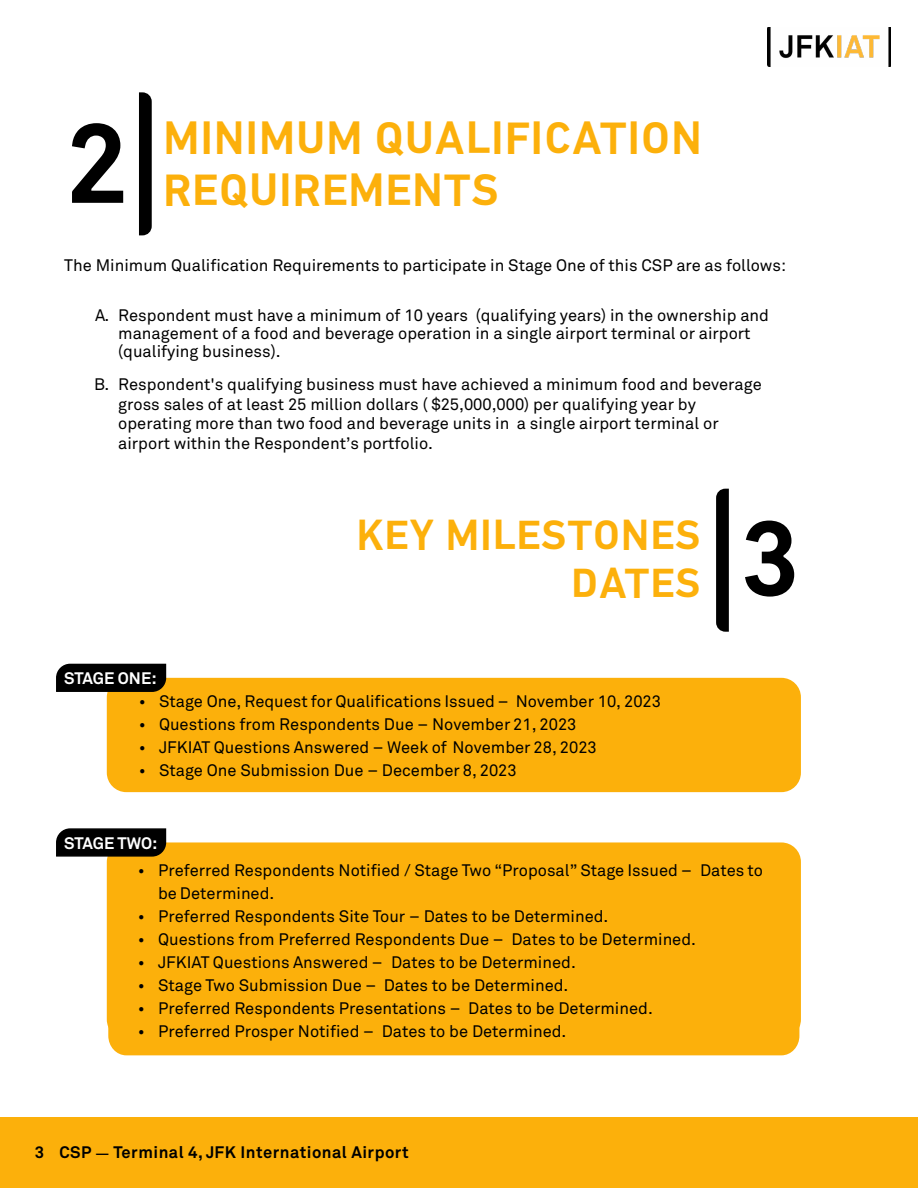
<style>
.page{position:relative;width:918px;height:1188px;background:#fff}
.page>*{position:absolute;margin:0;border:0;box-sizing:border-box;transform-origin:0 0}
.t1{font:112.5px "Terminal Four Filled";color:#000}
.t2{font:105px "Terminal Four Filled";color:#000}
.t3{font:43.5px/52.2px "Terminal Four Filled";color:#fcb00b}
.t4{font:40.5px/48.6px "Terminal Four Filled";color:#fcb00b;text-align:right}
.t5{font:16.5px/19.8px "Akkurat";color:#000}
.t6{font:700 16.5px "Akkurat";letter-spacing:.03em;color:#000}
.t7{font:700 16.5px "Akkurat";letter-spacing:-.01em;color:#fff}
.s1{font-size:12px}
</style>
<div class="page">
<div style="left:108px;top:844px;width:691px;height:211px;background:#fcb00b;border-radius:19px"></div>
<div style="left:107px;top:842px;width:694px;height:197px;border:3px solid #fcb00b;border-radius:18px"></div>
<div style="left:108px;top:679px;width:691px;height:112px;background:#fcb00b;border-radius:18px"></div>
<div style="left:107px;top:678px;width:694px;height:114px;border:3px solid #fcb00b;border-radius:18px"></div>
<svg style="left:56px;top:828px;width:111px;height:29px;background:#0f0d09"></svg>
<svg style="left:56px;top:663px;width:111px;height:30px;background:#17140e"></svg>
<div style="left:0;top:1117px;width:918px;height:71px;background:#fcb00b"></div>
<img style="left:767px;top:27px;width:124px;height:39px">
<svg style="left:716px;top:489px;width:12px;height:143px;background:#070707"></svg>
<svg style="left:139px;top:92px;width:13px;height:143px;background:#0a0a0a"></svg>
<h1 class="t1" style="left:64px;top:83px;width:64px">2</h1>
<h3 class="t3" style="left:163px;top:111px;width:541px">MINIMUM QUALIFICATION<br>REQUIREMENTS</h3>
<p class="t5" style="left:64px;top:256px;width:723px">The Minimum Qualification Requirements to participate in Stage One of this CSP are as follows:</p>
<p class="t5" style="left:118px;top:307px;width:652px;line-height:18px;text-indent:-23px">A. Respondent must have a minimum of 10 years (qualifying years) in the ownership and management of a food and beverage operation in a single airport terminal or airport (qualifying business).</p>
<p class="t5" style="left:118px;top:375px;width:645px;text-indent:-24px">B. Respondent's qualifying business must have achieved a minimum food and beverage gross sales of at least 25 million dollars ( $25,000,000) per qualifying year by operating more than two food and beverage units in a single airport terminal or airport within the Respondent’s portfolio.</p>
<h3 class="t4" style="left:356px;top:510px;width:346px">KEY MILESTONES<br>DATES</h3>
<p class="t7" style="left:64px;top:667px;width:94px">STAGE ONE:</p>
<p class="t5" style="left:139px;top:692px;width:524px">• Stage One, Request for Qualifications Issued – November 10, 2023</p>
<p class="t5" style="left:139px;top:715px;width:439px">• Questions from Respondents Due – November 21, 2023</p>
<p class="t5" style="left:139px;top:738px;width:460px">• JFKIAT Questions Answered – Week of November 28, 2023</p>
<p class="t5" style="left:139px;top:761px;width:380px">• Stage One Submission Due – December 8, 2023</p>
<h2 class="t2" style="left:739px;top:483px;width:64px">3</h2>
<p class="t7" style="left:64px;top:833px;width:95px">STAGE TWO:</p>
<p class="t5" style="left:158px;top:859px;width:606px;line-height:23.1px;text-indent:-20px">• Preferred Respondents Notified / Stage Two “Proposal” Stage Issued – Dates to be Determined.</p>
<p class="t5" style="left:138px;top:906px;width:472px">• Preferred Respondents Site Tour – Dates to be Determined.</p>
<p class="t5" style="left:138px;top:930px;width:560px">• Questions from Preferred Respondents Due – Dates to be Determined.</p>
<p class="t5" style="left:138px;top:953px;width:440px">• JFKIAT Questions Answered – Dates to be Determined.</p>
<p class="t5" style="left:138px;top:976px;width:432px">• Stage Two Submission Due – Dates to be Determined.</p>
<p class="t5" style="left:138px;top:999px;width:517px">• Preferred Respondents Presentations – Dates to be Determined.</p>
<p class="t5" style="left:138px;top:1022px;width:430px">• Preferred Prosper Notified – Dates to be Determined.</p>
<p class="t6" style="left:35px;top:1142px;width:375px">3 CSP <span class="s1">—</span> Terminal 4, JFK International Airport</p>
</div>
